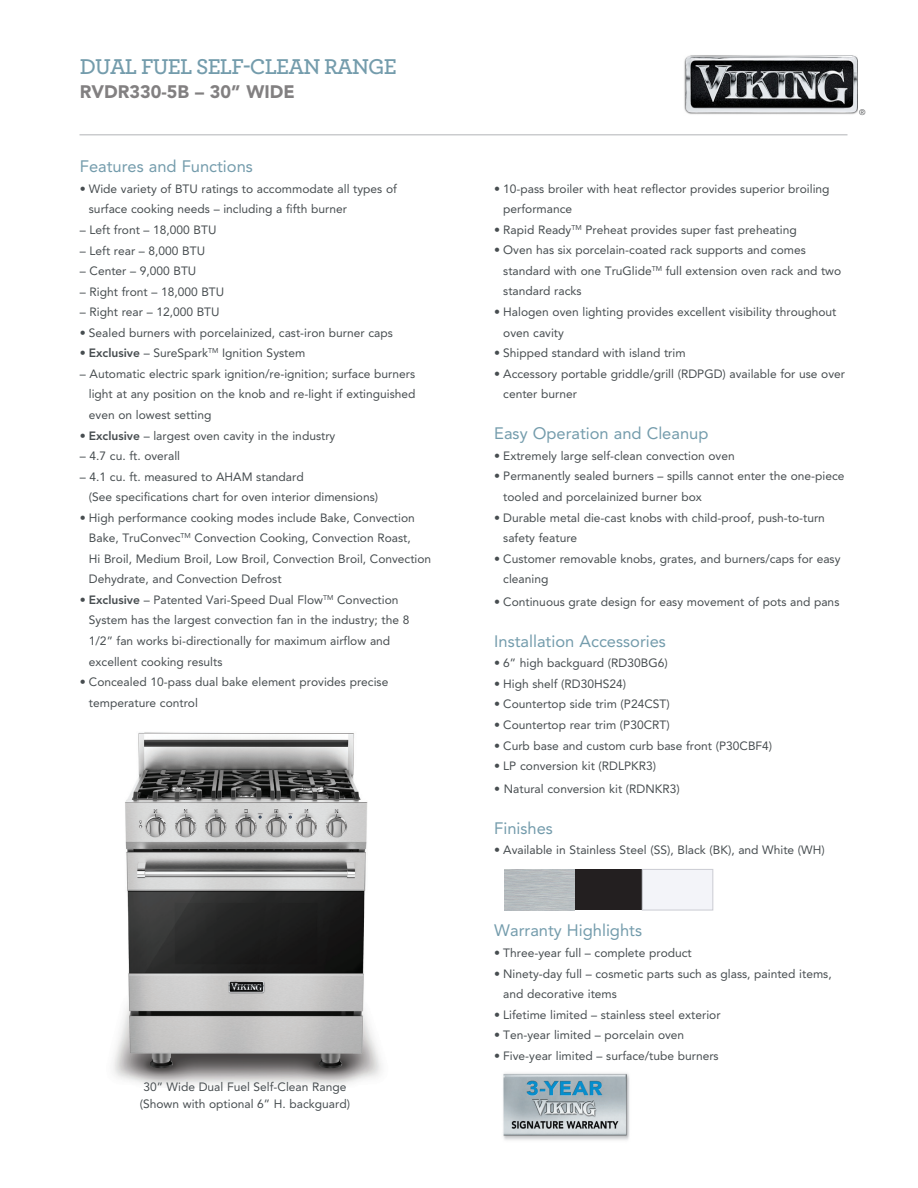
<style>
.page{position:relative;width:918px;height:1188px;background:#fff}
.page>*{position:absolute;margin:0;border:0;box-sizing:border-box;transform-origin:0 0}
.t1{font:600 22.5px "Archer";letter-spacing:-.04em;color:#749cac}
.t2{font:900 18px "Avenir";color:#828081}
.t3{font:16.5px "Avenir";color:#749cac}
.Body_Copy{font:12px/20.5px "Avenir";color:#474d50}
.t4{font:8.1px "Avenir";color:#56585a}
.s1{font-weight:800}
</style>
<div class="page">
<img style="left:113px;top:732px;width:269px;height:354px">
<hr style="left:80px;top:134px;width:768px;height:2px;background:#cbccce">
<img style="left:503px;top:1073px;width:127px;height:67px">
<div style="left:575px;top:869px;width:67px;height:41px;background:#231f20"></div>
<div style="left:642px;top:869px;width:71px;height:41px;background:#f3f4f9;border:1px solid #cbccd3"></div>
<img style="left:684px;top:55px;width:174px;height:60px">
<p class="t1" style="left:80px;top:49px;width:318px">DUAL FUEL SELF-CLEAN RANGE</p>
<p class="t2" style="left:80px;top:80px;width:216px">RVDR330-5B – 30” WIDE</p>
<p class="t3" style="left:80px;top:157px;width:175px">Features and Functions</p>
<p class="Body_Copy" style="left:89px;top:179px;width:310px;text-indent:-9px">• Wide variety of BTU ratings to accommodate all types of surface cooking needs – including a fifth burner</p>
<p class="Body_Copy" style="left:80px;top:220px;width:138px">– Left front – 18,000 BTU</p>
<p class="Body_Copy" style="left:80px;top:240px;width:127px">– Left rear – 8,000 BTU</p>
<p class="Body_Copy" style="left:80px;top:261px;width:118px">– Center – 9,000 BTU</p>
<p class="Body_Copy" style="left:80px;top:281px;width:146px">– Right front – 18,000 BTU</p>
<p class="Body_Copy" style="left:80px;top:302px;width:141px">– Right rear – 12,000 BTU</p>
<p class="Body_Copy" style="left:80px;top:322px;width:314px">• Sealed burners with porcelainized, cast-iron burner caps</p>
<p class="Body_Copy" style="left:80px;top:343px;width:227px">• <span class="s1">Exclusive</span> – SureSpark<sup>TM</sup> Ignition System</p>
<p class="Body_Copy" style="left:89px;top:363px;width:328px;text-align:justify;text-indent:-9px">– Automatic electric spark ignition/re-ignition; surface burners light at any position on the knob and re-light if extinguished even on lowest setting</p>
<p class="Body_Copy" style="left:80px;top:425px;width:257px">• <span class="s1">Exclusive</span> – largest oven cavity in the industry</p>
<p class="Body_Copy" style="left:80px;top:446px;width:102px">– 4.7 cu. ft. overall</p>
<p class="Body_Copy" style="left:89px;top:466px;width:291px;text-indent:-9px">– 4.1 cu. ft. measured to AHAM standard<br>(See specifications chart for oven interior dimensions)</p>
<p class="Body_Copy" style="left:89px;top:507px;width:344px;text-indent:-9px">• High performance cooking modes include Bake, Convection Bake, TruConvec<sup>TM</sup> Convection Cooking, Convection Roast,<br>Hi Broil, Medium Broil, Low Broil, Convection Broil, Convection Dehydrate, and Convection Defrost</p>
<p class="Body_Copy" style="left:89px;top:590px;width:322px;text-indent:-9px">• <span class="s1">Exclusive</span> – Patented Vari-Speed Dual Flow<sup>TM</sup> Convection System has the largest convection fan in the industry; the 8<br>1/2” fan works bi-directionally for maximum airflow and excellent cooking results</p>
<p class="Body_Copy" style="left:89px;top:672px;width:301px;text-indent:-9px">• Concealed 10-pass dual bake element provides precise temperature control</p>
<p class="Body_Copy" style="left:143px;top:1077px;width:205px">30” Wide Dual Fuel Self-Clean Range</p>
<p class="Body_Copy" style="left:140px;top:1094px;width:212px">(Shown with optional 6” H. backguard)</p>
<p class="t4" style="left:859px;top:107px;width:8px">®</p>
<p class="Body_Copy" style="left:503px;top:178px;width:328px;text-indent:-9px">• 10-pass broiler with heat reflector provides superior broiling performance</p>
<p class="Body_Copy" style="left:494px;top:219px;width:304px">• Rapid Ready<sup>TM</sup> Preheat provides super fast preheating</p>
<p class="Body_Copy" style="left:503px;top:240px;width:339px;text-indent:-9px">• Oven has six porcelain-coated rack supports and comes standard with one TruGlide<sup>TM</sup> full extension oven rack and two standard racks</p>
<p class="Body_Copy" style="left:503px;top:302px;width:335px;text-indent:-9px">• Halogen oven lighting provides excellent visibility throughout oven cavity</p>
<p class="Body_Copy" style="left:494px;top:343px;width:193px">• Shipped standard with island trim</p>
<p class="Body_Copy" style="left:503px;top:363px;width:343px;text-indent:-9px">• Accessory portable griddle/grill (RDPGD) available for use over center burner</p>
<p class="t3" style="left:494px;top:424px;width:216px">Easy Operation and Cleanup</p>
<p class="Body_Copy" style="left:494px;top:445px;width:242px">• Extremely large self-clean convection oven</p>
<p class="Body_Copy" style="left:503px;top:466px;width:343px;text-indent:-9px">• Permanently sealed burners – spills cannot enter the one-piece tooled and porcelainized burner box</p>
<p class="Body_Copy" style="left:503px;top:507px;width:323px;text-indent:-9px">• Durable metal die-cast knobs with child-proof, push-to-turn safety feature</p>
<p class="Body_Copy" style="left:503px;top:548px;width:339px;text-indent:-9px">• Customer removable knobs, grates, and burners/caps for easy cleaning</p>
<p class="Body_Copy" style="left:494px;top:591px;width:347px">• Continuous grate design for easy movement of pots and pans</p>
<p class="t3" style="left:494px;top:631px;width:173px">Installation Accessories</p>
<p class="Body_Copy" style="left:494px;top:653px;width:175px">• 6” high backguard (RD30BG6)</p>
<p class="Body_Copy" style="left:494px;top:673px;width:133px">• High shelf (RD30HS24)</p>
<p class="Body_Copy" style="left:494px;top:694px;width:177px">• Countertop side trim (P24CST)</p>
<p class="Body_Copy" style="left:494px;top:715px;width:177px">• Countertop rear trim (P30CRT)</p>
<p class="Body_Copy" style="left:494px;top:735px;width:279px">• Curb base and custom curb base front (P30CBF4)</p>
<p class="Body_Copy" style="left:494px;top:756px;width:163px">• LP conversion kit (RDLPKR3)</p>
<p class="Body_Copy" style="left:494px;top:778px;width:187px">• Natural conversion kit (RDNKR3)</p>
<p class="t3" style="left:494px;top:818px;width:60px">Finishes</p>
<p class="Body_Copy" style="left:494px;top:840px;width:332px">• Available in Stainless Steel (SS), Black (BK), and White (WH)</p>
<p class="t3" style="left:494px;top:921px;width:149px">Warranty Highlights</p>
<p class="Body_Copy" style="left:494px;top:943px;width:199px">• Three-year full – complete product</p>
<p class="Body_Copy" style="left:503px;top:963px;width:330px;text-indent:-9px">• Ninety-day full – cosmetic parts such as glass, painted items, and decorative items</p>
<p class="Body_Copy" style="left:494px;top:1004px;width:228px">• Lifetime limited – stainless steel exterior</p>
<p class="Body_Copy" style="left:494px;top:1025px;width:191px">• Ten-year limited – porcelain oven</p>
<p class="Body_Copy" style="left:494px;top:1045px;width:226px">• Five-year limited – surface/tube burners</p>
</div>
